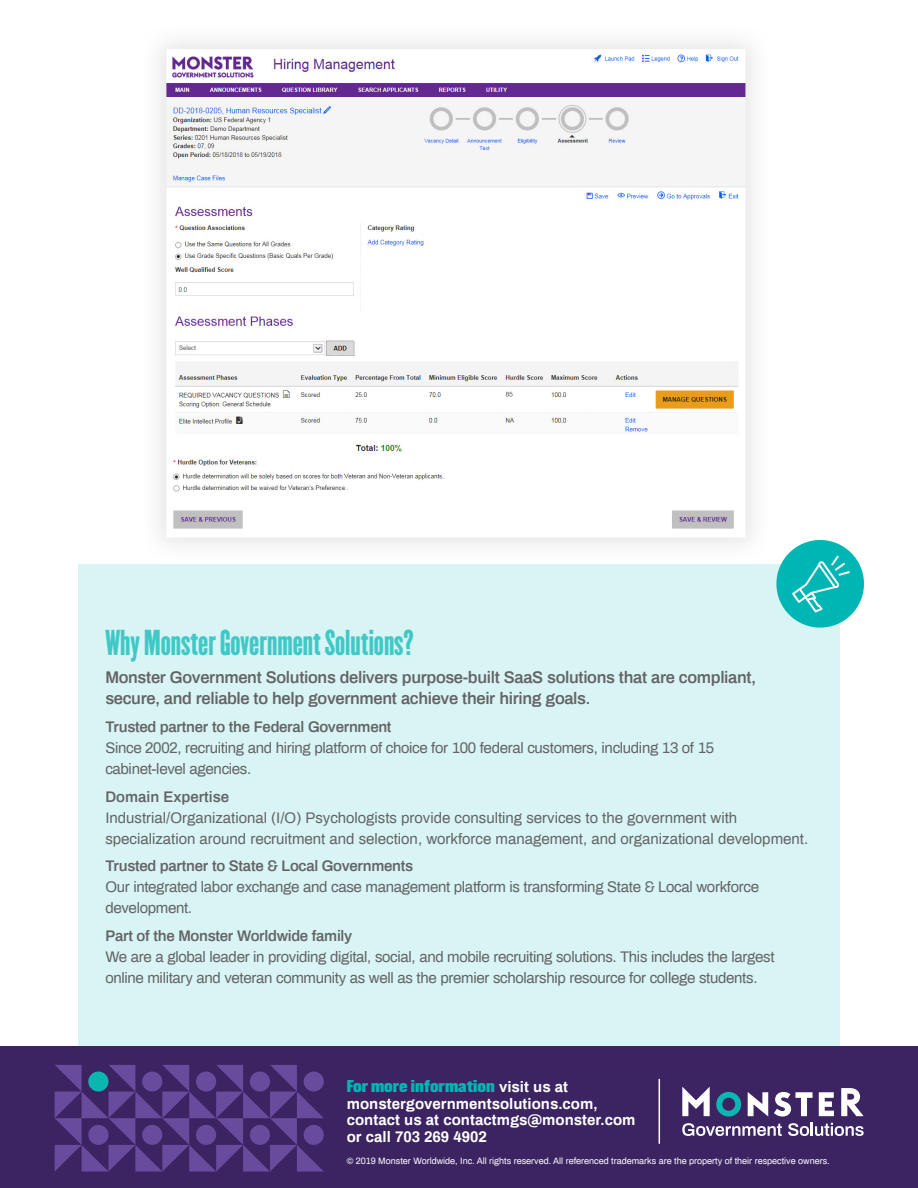
<style>
.page{position:relative;width:918px;height:1188px;background:#fff}
.page>*{position:absolute;margin:0;border:0;box-sizing:border-box;transform-origin:0 0}
.body_copy{font:31.5px "Champion Featherweight";color:#40c8c7}
.body_copy-2{font:600 16.5px/21px "Archivo";letter-spacing:-.02em;color:#636366}
.body_copy-3{font:15px/21px "Archivo";letter-spacing:-.02em;color:#636366}
.body_copy-4{font:15px/21px "Archivo";color:#636366}
.headers{font:700 15px/16.5px "Archivo";color:#fff}
.t1{font:9px "Archivo";color:#fff}
.s1{font-weight:600}
.s2{font-family:"Champion Middleweight";font-weight:400;color:#00b6b4}
</style>
<div class="page">
<img style="left:159px;top:41px;width:594px;height:504px">
<div style="left:78px;top:564px;width:762px;height:486px;background:#d9f4f4"></div>
<div style="left:1px;top:1047px;width:917px;height:141px;background:#3c2462"></div>
<svg style="left:55px;top:1065px;width:269px;height:107px"></svg>
<div style="left:304px;top:1125px;width:20px;height:20px;background:#694b9e;border-radius:50%"></div>
<svg style="left:748px;top:1092px;width:20px;height:25px"></svg>
<svg style="left:819px;top:1092px;width:15px;height:24px"></svg>
<svg style="left:841px;top:1088px;width:23px;height:28px"></svg>
<svg style="left:682px;top:1087px;width:28px;height:29px"></svg>
<svg style="left:774px;top:1092px;width:39px;height:25px"></svg>
<svg style="left:716px;top:1092px;width:25px;height:25px"></svg>
<svg style="left:682px;top:1123px;width:100px;height:13px"></svg>
<svg style="left:788px;top:1123px;width:76px;height:13px"></svg>
<hr style="left:659px;top:1079px;width:1px;height:65px;background:#fff">
<div style="left:776px;top:540px;width:88px;height:88px;background:#00b6b4;border-radius:50%"></div>
<svg style="left:792px;top:556px;width:58px;height:56px"></svg>
<p class="body_copy" style="left:105px;top:620px;width:310px">Why Monster Government Solutions?</p>
<p class="body_copy-2" style="left:105px;top:666px;width:652px">Monster Government Solutions delivers purpose-built SaaS solutions that are compliant, secure, and reliable to help government achieve their hiring goals.</p>
<p class="body_copy-3" style="left:105px;top:716px;width:610px"><span class="s1">Trusted partner to the Federal Government<br></span>Since 2002, recruiting and hiring platform of choice for 100 federal customers, including 13 of 15 cabinet-level agencies.</p>
<p class="body_copy-4" style="left:105px;top:785px;width:704px"><span class="s1">Domain Expertise<br></span>Industrial/Organizational (I/O) Psychologists provide consulting services to the government with specialization around recruitment and selection, workforce management, and organizational development.</p>
<p class="body_copy-3" style="left:105px;top:855px;width:655px"><span class="s1">Trusted partner to State &amp; Local Governments<br></span>Our integrated labor exchange and case management platform is transforming State &amp; Local workforce development.</p>
<p class="body_copy-3" style="left:105px;top:925px;width:671px"><span class="s1">Part of the Monster Worldwide family<br></span>We are a global leader in providing digital, social, and mobile recruiting solutions. This includes the largest online military and veteran community as well as the premier scholarship resource for college students.</p>
<p class="headers" style="left:347px;top:1078px;width:290px"><span class="s2">For more information</span> visit us at monstergovernmentsolutions.com, contact us at contactmgs@monster.com or call 703 269 4902</p>
<p class="t1" style="left:347px;top:1155px;width:485px">© 2019 Monster Worldwide, Inc. All rights reserved. All referenced trademarks are the property of their respective owners.</p>
</div>
